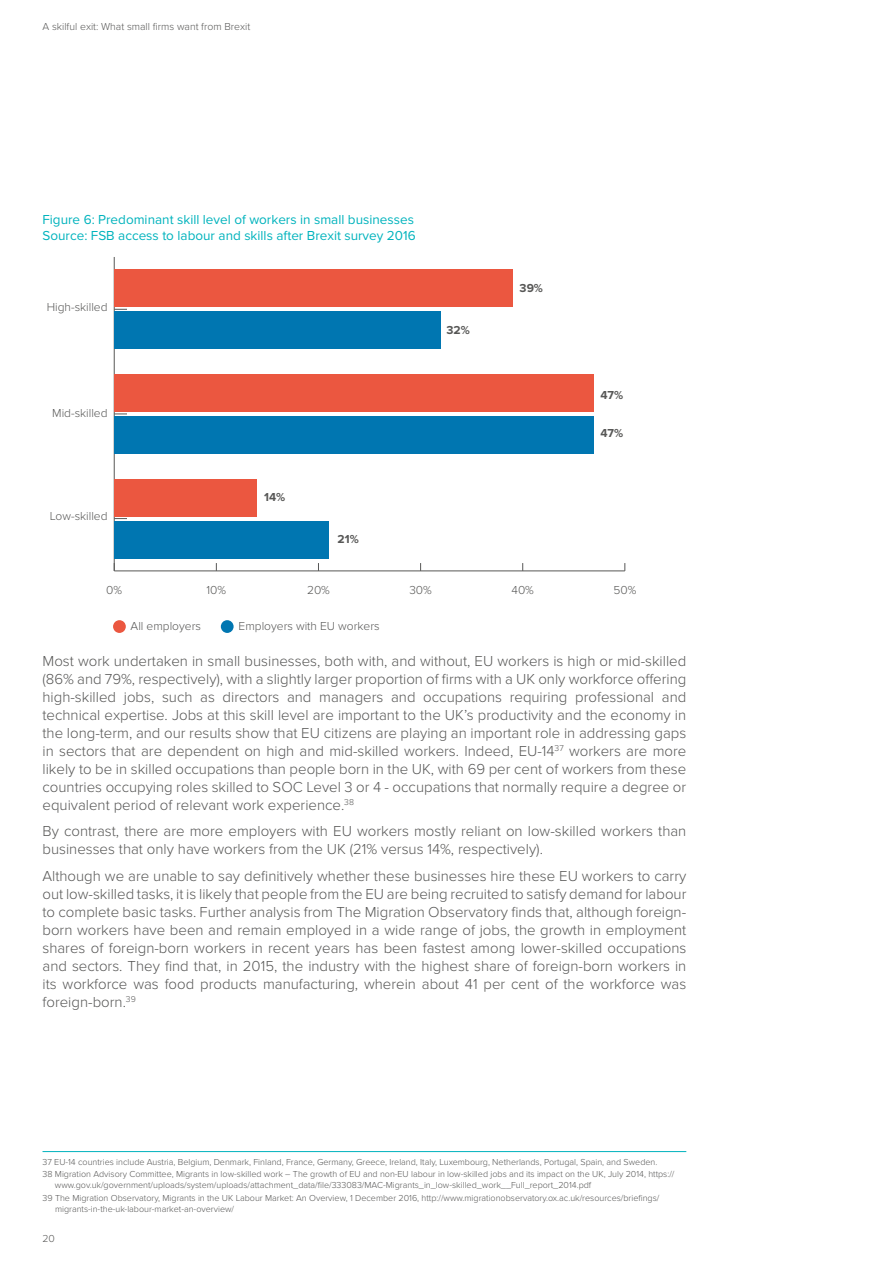
<style>
.page{position:relative;width:893px;height:1263px;background:#fff}
.page>*{position:absolute;margin:0;border:0;box-sizing:border-box;transform-origin:0 0}
.t1{font:300 15px/18px "Proxima Nova";color:#575756;text-align:justify}
.t2{font:13.5px/16.2px "Proxima Nova";color:#00b3bd}
.t3{font:300 12px "Proxima Nova";color:#575756}
.t4{font:700 12px "Proxima Nova";color:#575756}
.t5{font:300 10.5px "Proxima Nova";color:#575756}
.t6{font:300 9px/12.9px "Proxima Nova";color:#575756}
</style>
<div class="page">
<hr style="left:114px;top:570px;width:511px;height:1px;background:#575756">
<hr style="left:114px;top:257px;width:1px;height:314px;background:#575756">
<svg style="left:114px;top:518px;width:13px;height:1px"></svg>
<svg style="left:114px;top:414px;width:13px;height:1px"></svg>
<svg style="left:114px;top:309px;width:13px;height:1px"></svg>
<div style="left:114px;top:311px;width:327px;height:38px;background:#0076b1"></div>
<div style="left:114px;top:416px;width:480px;height:38px;background:#0076b1"></div>
<div style="left:114px;top:521px;width:215px;height:37px;background:#0076b1"></div>
<div style="left:114px;top:269px;width:398px;height:38px;background:#eb5740"></div>
<div style="left:114px;top:374px;width:480px;height:38px;background:#eb5740"></div>
<div style="left:114px;top:479px;width:143px;height:37px;background:#eb5740"></div>
<div style="left:113px;top:620px;width:13px;height:13px;background:#eb5740;border-radius:50%"></div>
<div style="left:221px;top:620px;width:13px;height:13px;background:#0076b1;border-radius:50%"></div>
<hr style="left:43px;top:1151px;width:643px;height:1px;background:#00b3bd">
<p class="t5" style="left:43px;top:20px;width:209px">A skilful exit: What small firms want from Brexit</p>
<p class="t2" style="left:43px;top:212px;width:375px">Figure 6: Predominant skill level of workers in small businesses<br>Source: FSB access to labour and skills after Brexit survey 2016</p>
<p class="t3" style="left:47px;top:300px;width:62px">High-skilled</p>
<p class="t3" style="left:52px;top:406px;width:57px">Mid-skilled</p>
<p class="t3" style="left:50px;top:509px;width:59px">Low-skilled</p>
<p class="t4" style="left:264px;top:490px;width:23px">14%</p>
<p class="t4" style="left:338px;top:532px;width:23px">21%</p>
<p class="t4" style="left:446px;top:323px;width:25px">32%</p>
<p class="t4" style="left:520px;top:281px;width:25px">39%</p>
<p class="t4" style="left:600px;top:388px;width:24px">47%</p>
<p class="t4" style="left:600px;top:426px;width:24px">47%</p>
<p class="t3" style="left:106px;top:583px;width:17px">0%</p>
<p class="t3" style="left:207px;top:583px;width:21px">10%</p>
<p class="t3" style="left:307px;top:583px;width:24px">20%</p>
<p class="t3" style="left:409px;top:583px;width:24px">30%</p>
<p class="t3" style="left:511px;top:583px;width:24px">40%</p>
<p class="t3" style="left:613px;top:583px;width:24px">50%</p>
<p class="t3" style="left:131px;top:619px;width:72px">All employers</p>
<p class="t3" style="left:239px;top:619px;width:143px">Employers with EU workers</p>
<p class="t1" style="left:43px;top:652px;width:645px">Most work undertaken in small businesses, both with, and without, EU workers is high or mid-skilled (86% and 79%, respectively), with a slightly larger proportion of firms with a UK only workforce offering high-skilled jobs, such as directors and managers and occupations requiring professional and technical expertise. Jobs at this skill level are important to the UK’s productivity and the economy in the long-term, and our results show that EU citizens are playing an important role in addressing gaps in sectors that are dependent on high and mid-skilled workers. Indeed, EU-14<sup>37</sup> workers are more likely to be in skilled occupations than people born in the UK, with 69 per cent of workers from these countries occupying roles skilled to SOC Level 3 or 4 - occupations that normally require a degree or equivalent period of relevant work experience.<sup>38</sup></p>
<p class="t1" style="left:43px;top:823px;width:645px">By contrast, there are more employers with EU workers mostly reliant on low-skilled workers than businesses that only have workers from the UK (21% versus 14%, respectively).</p>
<p class="t1" style="left:43px;top:867px;width:645px">Although we are unable to say definitively whether these businesses hire these EU workers to carry out low-skilled tasks, it is likely that people from the EU are being recruited to satisfy demand for labour to complete basic tasks. Further analysis from The Migration Observatory finds that, although foreign&shy;born workers have been and remain employed in a wide range of jobs, the growth in employment shares of foreign-born workers in recent years has been fastest among lower-skilled occupations and sectors. They find that, in 2015, the industry with the highest share of foreign-born workers in its workforce was food products manufacturing, wherein about 41 per cent of the workforce was foreign-born.<sup>39</sup></p>
<p class="t6" style="left:43px;top:1155px;width:633px">37 EU-14 countries include Austria, Belgium, Denmark, Finland, France, Germany, Greece, Ireland, Italy, Luxembourg, Netherlands, Portugal, Spain, and Sweden.<br>38 Migration Advisory Committee, Migrants in low-skilled work – The growth of EU and non-EU labour in low-skilled jobs and its impact on the UK, July 2014, https://</p>
<p class="t6" style="left:43px;top:1179px;width:618px;text-indent:12px">www.gov.uk/government/uploads/system/uploads/attachment_data/file/333083/MAC-Migrants_in_low-skilled_work__Full_report_2014.pdf<br>39 The Migration Observatory, Migrants in the UK Labour Market: An Overview, 1 December 2016, http://www.migrationobservatory.ox.ac.uk/resources/briefings/</p>
<p class="t6" style="left:55px;top:1203px;width:181px">migrants-in-the-uk-labour-market-an-overview/</p>
<p class="t5" style="left:43px;top:1232px;width:14px">20</p>
</div>
